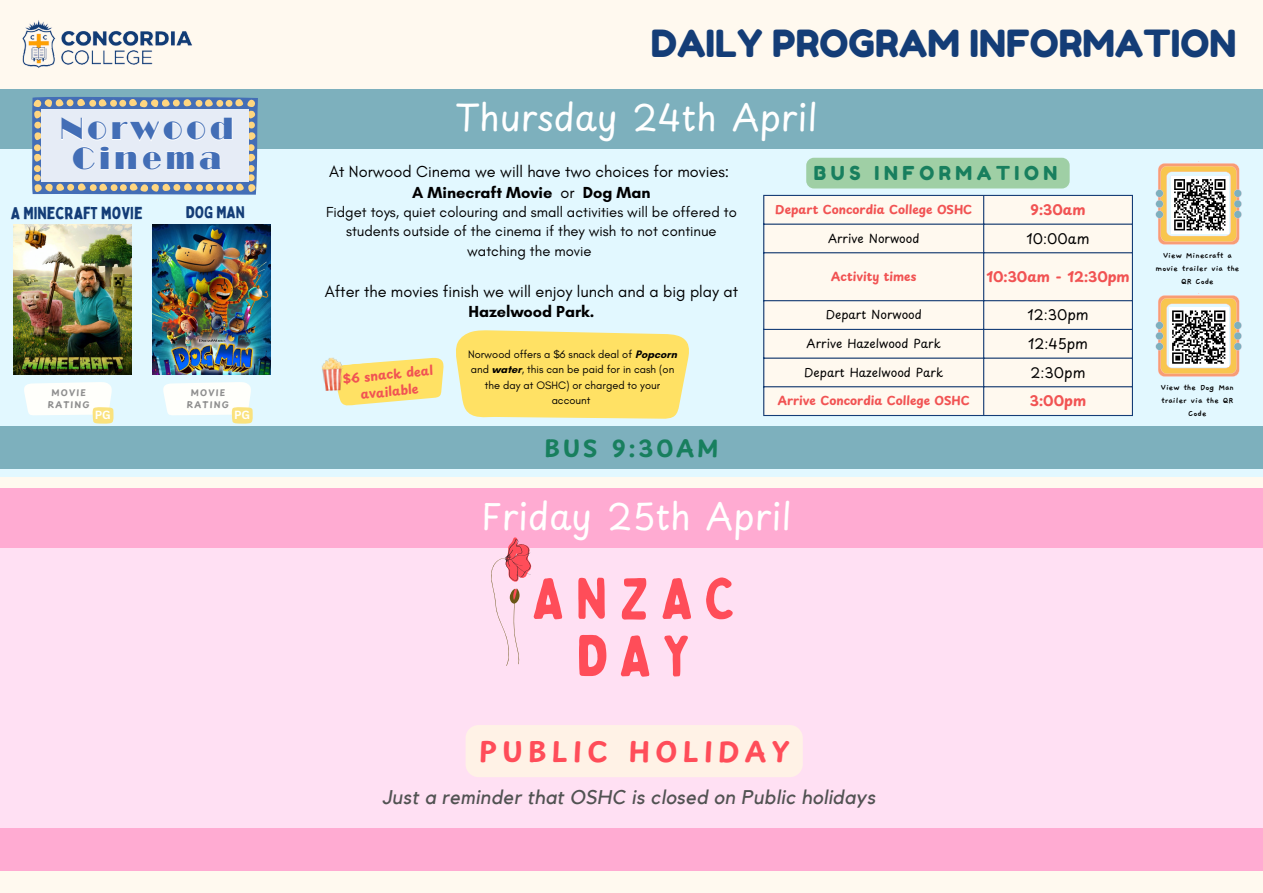
<style>
.page{position:relative;width:1263px;height:893px;background:#fff9ef}
.page>*{position:absolute;margin:0;border:0;box-sizing:border-box;transform-origin:0 0}
.t1{font:58.05px/57.4px "Bobby Jones Soft";letter-spacing:.2em;color:#ff4d59;text-align:center}
.t2{font:37.42px "Fredoka One";color:#143d77}
.t3{font:35.7px "Playpen Sans";color:#fff}
.t4{font:29.7px/29.5px "Broadway Com";letter-spacing:.14em;color:#436eb6;text-align:center}
.t5{font:700 27.08px "Playpen Sans";letter-spacing:.2em;color:#ff4d59}
.t6{font:700 22.8px "Playpen Sans";letter-spacing:.13em;color:#187f5e}
.t7{font:italic 19.73px "Kollektif";letter-spacing:.02em;color:#515252}
.t8{font:19.2px "Fredoka One";letter-spacing:.24em;color:#187f5e}
.t9{font:16.88px "Bobby Jones";color:#143d77}
.t10{font:16.58px "Bobby Jones";color:#143d77}
.t11{font:16.27px/20.9px "Glacial Indifference";color:#000;text-align:center}
.t12{font:700 16.27px "Glacial Indifference";color:#000}
.t13{font:14.77px/19.1px "Glacial Indifference";color:#000;text-align:center}
.t14{font:700 14.1px "Playpen Sans";color:#f15353}
.t15{font:14.1px "Playpen Sans";color:#000}
.t16{font:700 12.52px/17.1px "Playpen Sans";color:#f15353;text-align:center}
.t17{font:700 11.85px "Playpen Sans";color:#f15353}
.t18{font:11.85px "Playpen Sans";color:#000}
.t19{font:700 11.48px "Canva Sans";color:#fffffb}
.t20{font:11.02px/15.2px "Glacial Indifference";color:#000;text-align:center}
.t21{font:700 9.52px/13px "Gaegu";color:#000;text-align:center}
.t22{font:700 8.7px/12px "Playpen Sans";letter-spacing:.14em;color:#8e8e8e;text-align:center}
.s1{font-weight:400}
.s2{font-weight:700}
</style>
<div class="page">
<div style="left:0;top:96px;width:1263px;height:381px;background:#e2f8ff"></div>
<div style="left:0;top:89px;width:1263px;height:60px;background:#7db0bd"></div>
<img style="left:22px;top:20px;width:170px;height:48px">
<div style="left:0;top:488px;width:1263px;height:382px;background:#ffe0f3"></div>
<div style="left:0;top:488px;width:1263px;height:60px;background:#ffabd2"></div>
<div style="left:0;top:828px;width:1263px;height:42px;background:#ffabd2"></div>
<div style="left:465px;top:725px;width:338px;height:52px;background:#fff2e6;border-radius:13px"></div>
<svg style="left:491px;top:537px;width:40px;height:129px"></svg>
<div style="left:764px;top:196px;width:368px;height:219px;background:#fff9ef"></div>
<hr style="left:763px;top:196px;width:1px;height:219px;background:#143d77">
<hr style="left:983px;top:196px;width:1px;height:219px;background:#143d77">
<hr style="left:1132px;top:196px;width:1px;height:219px;background:#143d77">
<hr style="left:763px;top:195px;width:370px;height:1px;background:#143d77">
<hr style="left:763px;top:223px;width:370px;height:2px;background:#143d77">
<hr style="left:763px;top:252px;width:370px;height:1px;background:#143d77">
<hr style="left:763px;top:300px;width:370px;height:1px;background:#143d77">
<hr style="left:763px;top:329px;width:370px;height:1px;background:#143d77">
<hr style="left:763px;top:357px;width:370px;height:2px;background:#143d77">
<hr style="left:763px;top:386px;width:370px;height:1px;background:#143d77">
<hr style="left:763px;top:415px;width:370px;height:1px;background:#143d77">
<div style="left:806px;top:158px;width:264px;height:30px;background:#9fcfa5;border-radius:8px"></div>
<svg style="left:337px;top:357px;width:107px;height:49px"></svg>
<img style="left:321px;top:357px;width:23px;height:34px">
<svg style="left:32px;top:97px;width:226px;height:98px"></svg>
<div style="left:0;top:426px;width:1263px;height:43px;background:#7db0bd"></div>
<svg style="left:456px;top:330px;width:233px;height:89px;background:#fce270"></svg>
<img style="left:13px;top:225px;width:118px;height:149px">
<img style="left:153px;top:225px;width:118px;height:149px">
<svg style="left:24px;top:382px;width:90px;height:42px"></svg>
<svg style="left:163px;top:382px;width:90px;height:42px"></svg>
<svg style="left:1155px;top:163px;width:86px;height:82px;background:#c0b097"></svg>
<svg style="left:1155px;top:295px;width:86px;height:82px;background:#beae94"></svg>
<p class="t4" style="left:60px;top:115px;width:175px">Norwood<br>Cinema</p>
<p class="t9" style="left:11px;top:202px;width:133px">A MINECRAFT MOVIE</p>
<p class="t10" style="left:186px;top:202px;width:60px">DOG MAN</p>
<p class="t22" style="left:48px;top:387px;width:44px">MOVIE<br>RATING</p>
<p class="t19" style="left:95px;top:407px;width:18px">PG</p>
<p class="t22" style="left:187px;top:387px;width:44px">MOVIE<br>RATING</p>
<p class="t19" style="left:234px;top:407px;width:18px">PG</p>
<h3 class="t2" style="left:651px;top:21px;width:587px">DAILY PROGRAM INFORMATION</h3>
<p class="t3" style="left:455px;top:90px;width:364px">Thursday 24th April</p>
<p class="t11" style="left:329px;top:161px;width:402px">At Norwood Cinema we will have two choices for movies:</p>
<p class="t12" style="left:412px;top:182px;width:240px">A Minecraft Movie <span class="s1">or</span> Dog Man</p>
<p class="t13" style="left:326px;top:202px;width:412px">Fidget toys, quiet colouring and small activities will be offered to students outside of the cinema if they wish to not continue watching the movie</p>
<p class="t11" style="left:325px;top:280px;width:415px">After the movies finish we will enjoy lunch and a big play at<br><span class="s2">Hazelwood Park.</span></p>
<p class="t16" style="left:342px;top:370px;width:92px;rotate:-6deg">$6 snack deal available</p>
<p class="t20" style="left:468px;top:346px;width:210px">Norwood offers a $6 snack deal of <span class="s2">Popcorn </span>and <span class="s2">water</span>, this can be paid for in cash (on the day at OSHC) or charged to your account</p>
<p class="t6" style="left:544px;top:430px;width:176px">BUS 9:30AM</p>
<p class="t8" style="left:814px;top:161px;width:245px">BUS INFORMATION</p>
<p class="t17" style="left:775px;top:200px;width:198px">Depart Concordia College OSHC</p>
<p class="t14" style="left:1030px;top:199px;width:56px">9:30am</p>
<p class="t18" style="left:828px;top:229px;width:93px">Arrive Norwood</p>
<p class="t15" style="left:1026px;top:227px;width:64px">10:00am</p>
<p class="t17" style="left:831px;top:267px;width:87px">Activity times</p>
<p class="t14" style="left:986px;top:265px;width:145px">10:30am - 12:30pm</p>
<p class="t18" style="left:826px;top:305px;width:98px">Depart Norwood</p>
<p class="t15" style="left:1027px;top:304px;width:63px">12:30pm</p>
<p class="t18" style="left:806px;top:334px;width:136px">Arrive Hazelwood Park</p>
<p class="t15" style="left:1028px;top:332px;width:62px">12:45pm</p>
<p class="t18" style="left:804px;top:363px;width:141px">Depart Hazelwood Park</p>
<p class="t15" style="left:1030px;top:361px;width:56px">2:30pm</p>
<p class="t17" style="left:778px;top:391px;width:194px">Arrive Concordia College OSHC</p>
<p class="t14" style="left:1030px;top:390px;width:58px">3:00pm</p>
<h2 class="t3" style="left:481px;top:488px;width:312px">Friday 25th April</h2>
<h5 class="t1" style="left:532px;top:571px;width:205px">ANZAC<br>DAY</h5>
<p class="t5" style="left:479px;top:730px;width:312px">PUBLIC HOLIDAY</p>
<p class="t7" style="left:382px;top:788px;width:495px">Just a reminder that OSHC is closed on Public holidays</p>
<p class="t21" style="left:1155px;top:249px;width:86px">View Minecraft a movie trailer via the<br>QR Code</p>
<p class="t21" style="left:1161px;top:381px;width:75px">View the Dog Man trailer via the QR<br>Code</p>
</div>
